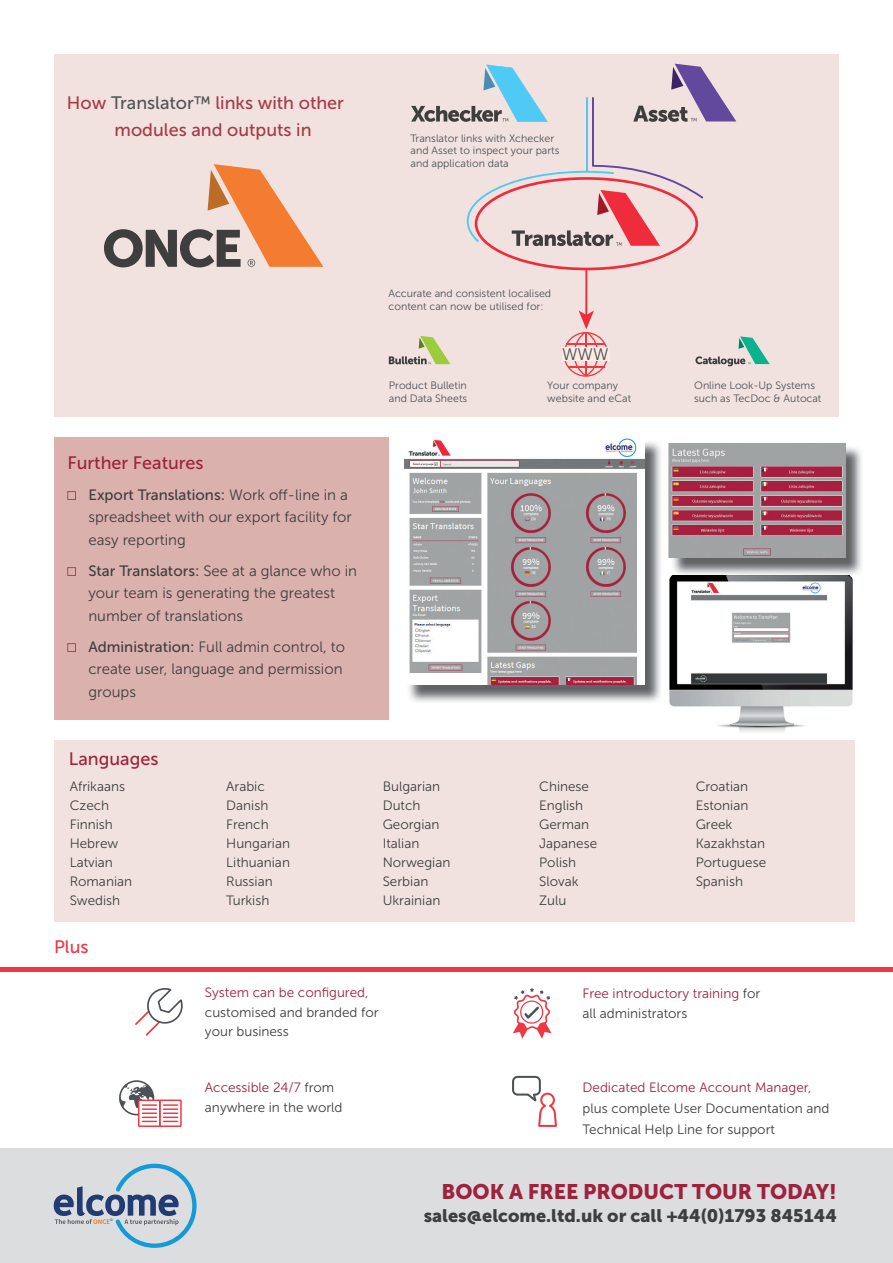
<style>
.page{position:relative;width:893px;height:1263px;background:#fff}
.page>*{position:absolute;margin:0;border:0;box-sizing:border-box;transform-origin:0 0}
.t1{font:21px "Museo Sans 900";color:#9f223d}
.t2{font:18px/27px "Museo Sans 500";color:#a63a48}
.t3{font:18px "Museo Sans 900";color:#3e3e3f}
.t4{font:18px "Museo Sans 500";color:#9f223d}
.t5{font:18px "Museo Sans 500";color:#ee3844}
.t6{font:16.8px "Museo Sans 300";color:#4b5157}
.t7{font:15px/22.5px "Museo Sans 300";color:#3e3e3f}
.t8{font:15px "Museo Sans 500";color:#3e3e3f}
.t9{font:13.5px/19px "Museo Sans 300";color:#3e3e3f}
.t10{font:13.5px/19.5px "Museo Sans 300";color:#9f223d}
.t11{font:10.65px/12.8px "Museo Sans 300";color:#4b5157}
.t12{font:700 3.45px "FS Albert";color:#57585a}
.s1{color:#545557}
.s2{font-family:"Museo Sans 300"}
.s3{font-family:"Museo Sans 500"}
.s4{color:#3e3e3f}
.s5{color:#9f223d}
</style>
<div class="page">
<div style="left:0;top:1148px;width:893px;height:115px;background:#dcdddf"></div>
<svg style="left:54px;top:1164px;width:143px;height:84px"></svg>
<div style="left:54px;top:437px;width:334px;height:282px;background:#dab1ad"></div>
<svg style="left:67px;top:491px;width:9px;height:9px"></svg>
<svg style="left:67px;top:567px;width:9px;height:9px"></svg>
<svg style="left:67px;top:643px;width:9px;height:9px"></svg>
<svg style="left:135px;top:988px;width:48px;height:48px"></svg>
<svg style="left:513px;top:988px;width:39px;height:51px"></svg>
<svg style="left:512px;top:1076px;width:45px;height:51px"></svg>
<div style="left:138px;top:1099px;width:23px;height:28px;border:1px solid #ee3844"></div>
<svg style="left:119px;top:1080px;width:38px;height:42px"></svg>
<div style="left:159px;top:1099px;width:23px;height:28px;border:1px solid #ee3844"></div>
<svg style="left:164px;top:1104px;width:14px;height:18px"></svg>
<hr style="left:0;top:967px;width:893px;height:4px;background:#ee3844">
<div style="left:54px;top:54px;width:785px;height:363px;background:#f2e2df"></div>
<svg style="left:411px;top:64px;width:137px;height:58px"></svg>
<svg style="left:389px;top:336px;width:61px;height:28px"></svg>
<svg style="left:467px;top:165px;width:236px;height:105px"></svg>
<svg style="left:633px;top:64px;width:103px;height:58px"></svg>
<hr style="left:592px;top:97px;width:2px;height:70px;background:#61479d">
<svg style="left:695px;top:336px;width:75px;height:30px"></svg>
<hr style="left:585px;top:269px;width:2px;height:48px;background:#ee2c3b">
<hr style="left:586px;top:97px;width:2px;height:75px;background:#4ecaf4">
<svg style="left:563px;top:310px;width:45px;height:67px"></svg>
<hr style="left:567px;top:343px;width:38px;height:1px;background:#ee3844">
<hr style="left:568px;top:366px;width:36px;height:1px;background:#ee3844">
<hr style="left:585px;top:333px;width:1px;height:43px;background:#ee3844">
<div style="left:562px;top:348px;width:47px;height:13px;background:#fdeae3"></div>
<svg style="left:104px;top:164px;width:219px;height:103px"></svg>
<div style="left:54px;top:741px;width:801px;height:181px;background:#f2e2df"></div>
<img style="left:409px;top:442px;width:252px;height:260px">
<img style="left:404px;top:438px;width:240px;height:247px">
<img style="left:669px;top:576px;width:184px;height:156px">
<img style="left:673px;top:445px;width:189px;height:130px">
<img style="left:671px;top:575px;width:182px;height:2px">
<img style="left:669px;top:443px;width:176px;height:115px">
<h2 class="t2" style="left:115px;top:90px;width:231px;text-indent:-48px">How <span class="s1">Translator™</span> links with other modules and outputs in</h2>
<p class="t11" style="left:410px;top:132px;width:151px">Translator links with Xchecker and Asset to inspect your parts and application data</p>
<h2 class="t4" style="left:67px;top:453px;width:138px">Further Features</h2>
<p class="t8" style="left:88px;top:486px;width:261px">Export Translations: <span class="s2">Work off-line in a</span></p>
<p class="t7" style="left:88px;top:506px;width:265px">spreadsheet with our export facility for easy reporting</p>
<p class="t7" style="left:88px;top:559px;width:270px"><span class="s3">Star Translators:</span> See at a glance who in your team is generating the greatest number of translations</p>
<p class="t7" style="left:88px;top:635px;width:258px"><span class="s3">Administration:</span> Full admin control, to create user, language and permission groups</p>
<h2 class="t4" style="left:69px;top:749px;width:91px">Languages</h2>
<p class="t11" style="left:389px;top:287px;width:164px">Accurate and consistent localised content can now be utilised for:</p>
<p class="t6" style="left:562px;top:345px;width:48px">WWW</p>
<p class="t11" style="left:389px;top:379px;width:80px">Product Bulletin and Data Sheets</p>
<p class="t11" style="left:547px;top:379px;width:85px">Your company website and eCat</p>
<p class="t11" style="left:694px;top:379px;width:129px">Online Look-Up Systems such as TecDoc &amp; Autocat</p>
<p class="t9" style="left:70px;top:777px;width:64px">Afrikaans<br>Czech<br>Finnish<br>Hebrew<br>Latvian<br>Romanian<br>Swedish</p>
<p class="t9" style="left:226px;top:777px;width:65px">Arabic<br>Danish<br>French<br>Hungarian<br>Lithuanian<br>Russian<br>Turkish</p>
<p class="t9" style="left:383px;top:777px;width:69px">Bulgarian<br>Dutch<br>Georgian<br>Italian<br>Norwegian<br>Serbian<br>Ukrainian</p>
<p class="t9" style="left:539px;top:777px;width:59px">Chinese<br>English<br>German<br>Japanese<br>Polish<br>Slovak<br>Zulu</p>
<p class="t9" style="left:696px;top:777px;width:72px">Croatian<br>Estonian<br>Greek<br>Kazakhstan<br>Portuguese<br>Spanish</p>
<h2 class="t5" style="left:54px;top:937px;width:36px">Plus</h2>
<p class="t12" style="left:110px;top:1217px;width:4px">®</p>
<p class="t10" style="left:205px;top:983px;width:165px">System can be configured,</p>
<p class="t9" style="left:205px;top:1002px;width:175px;line-height:19.5px">customised and branded for your business</p>
<p class="t10" style="left:582px;top:984px;width:179px">Free introductory training <span class="s4">for all administrators</span></p>
<p class="t9" style="left:205px;top:1078px;width:139px;line-height:19.5px"><span class="s5">Accessible 24/7</span> from anywhere in the world</p>
<p class="t10" style="left:583px;top:1077px;width:230px">Dedicated Elcome Account Manager,</p>
<p class="t9" style="left:583px;top:1098px;width:248px;line-height:21px">plus complete User Documentation and<br>Technical Help Line for support</p>
<h1 class="t1" style="left:442px;top:1180px;width:397px">BOOK A FREE PRODUCT TOUR TODAY!</h1>
<h2 class="t3" style="left:424px;top:1205px;width:415px">sales@elcome.ltd.uk or call +44(0)1793 845144</h2>
</div>
